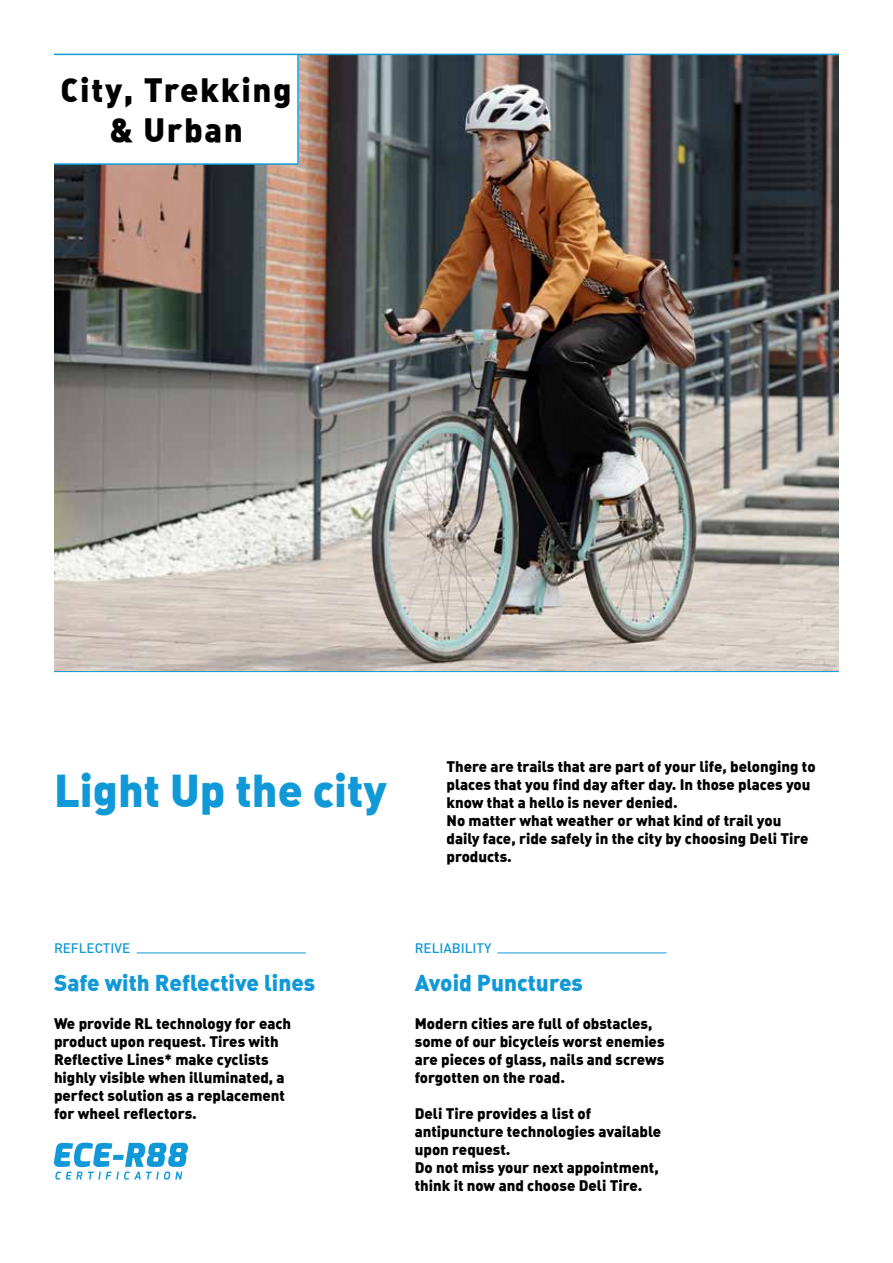
<style>
.page{position:relative;width:893px;height:1263px;background:#fff}
.page>*{position:absolute;margin:0;border:0;box-sizing:border-box;transform-origin:0 0}
.t1{font:45px "DIN Black Alternate";color:#1099d6}
.t2{font:33px/39.6px "DIN Black Alternate";letter-spacing:.05em;color:#000;text-align:center}
.t3{font:22.5px "DIN Black Alternate";color:#1099d6}
.t4{font:15px/18px "DIN Black Alternate";color:#000}
.t5{font:500 13.5px "DIN";color:#1099d6}
</style>
<div class="page">
<img style="left:54px;top:55px;width:785px;height:616px">
<div style="left:54px;top:54px;width:244px;height:110px;background:#fff"></div>
<hr style="left:54px;top:54px;width:785px;height:1px;background:#1099d6">
<hr style="left:54px;top:163px;width:244px;height:2px;background:#1099d6">
<hr style="left:297px;top:54px;width:2px;height:110px;background:#1099d6">
<hr style="left:54px;top:671px;width:785px;height:1px;background:#1099d6">
<hr style="left:137px;top:952px;width:169px;height:1px;background:#1099d6">
<hr style="left:497px;top:952px;width:170px;height:1px;background:#1099d6">
<svg style="left:54px;top:1142px;width:134px;height:37px"></svg>
<h2 class="t2" style="left:61px;top:69px;width:233px">City, Trekking &amp; Urban</h2>
<h1 class="t1" style="left:54px;top:761px;width:334px">Light Up the city</h1>
<p class="t4" style="left:446px;top:757px;width:371px">There are trails that are part of your life, belonging to places that you find day after day. In those places you know that a hello is never denied.<br>No matter what weather or what kind of trail you daily face, ride safely in the city by choosing Deli Tire products.</p>
<p class="t5" style="left:54px;top:940px;width:78px">REFLECTIVE</p>
<p class="t5" style="left:415px;top:940px;width:78px">RELIABILITY</p>
<h3 class="t3" style="left:54px;top:968px;width:263px">Safe with Reflective lines</h3>
<h3 class="t3" style="left:415px;top:968px;width:170px">Avoid Punctures</h3>
<p class="t4" style="left:54px;top:1013px;width:239px">We provide RL technology for each product upon request. Tires with<br>Reflective Lines* make cyclists highly visible when illuminated, a perfect solution as a replacement for wheel reflectors.</p>
<p class="t4" style="left:415px;top:1013px;width:251px">Modern cities are full of obstacles, some of our bicycle’s worst enemies are pieces of glass, nails and screws forgotten on the road.</p>
<p class="t4" style="left:415px;top:1103px;width:248px">Deli Tire provides a list of antipuncture technologies available upon request.<br>Do not miss your next appointment, think it now and choose Deli Tire.</p>
</div>
